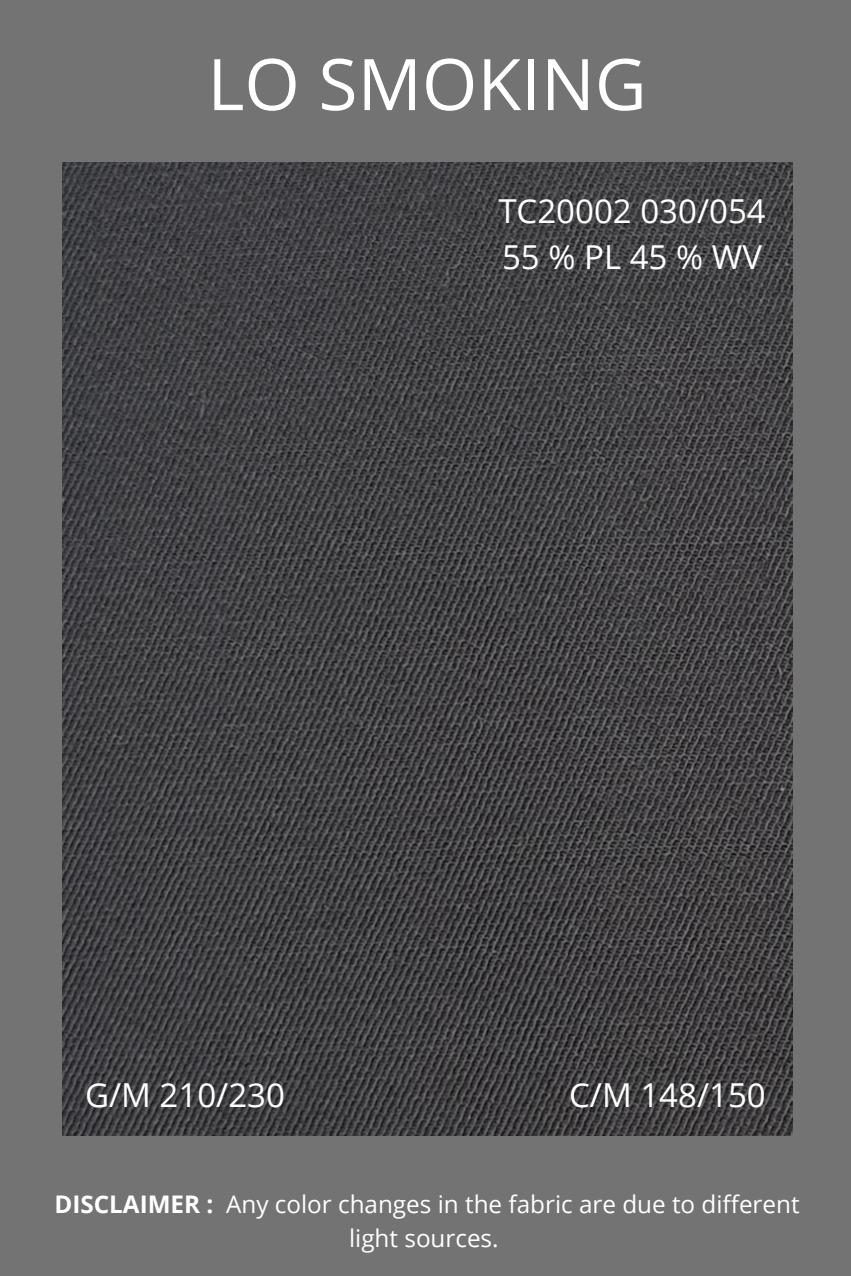
<style>
.page{position:relative;width:851px;height:1276px;background:#fff}
.page>*{position:absolute;margin:0;border:0;box-sizing:border-box;transform-origin:0 0}
.t1{font:71.25px "Open Sans";color:#fff}
.t2{font:33px "Open Sans";color:#fff}
.t3{font:24.3px/33.8px "Open Sans";color:#fff;text-align:center}
.s1{font-weight:700}
</style>
<div class="page">
<div style="left:0;top:0;width:850px;height:1276px;background:#737373"></div>
<img style="left:62px;top:163px;width:730px;height:972px">
<p class="t1" style="left:207px;top:34px;width:441px">LO SMOKING</p>
<p class="t2" style="left:498px;top:188px;width:269px">TC20002 030/054</p>
<p class="t2" style="left:502px;top:234px;width:261px">55%PL45%WV</p>
<p class="t2" style="left:85px;top:1072px;width:201px">G/M 210/230</p>
<p class="t2" style="left:569px;top:1072px;width:198px">C/M 148/150</p>
<p class="t3" style="left:54px;top:1187px;width:746px"><span class="s1">DISCLAIMER :</span> Any color changes in the fabric are due to different light sources.</p>
</div>
